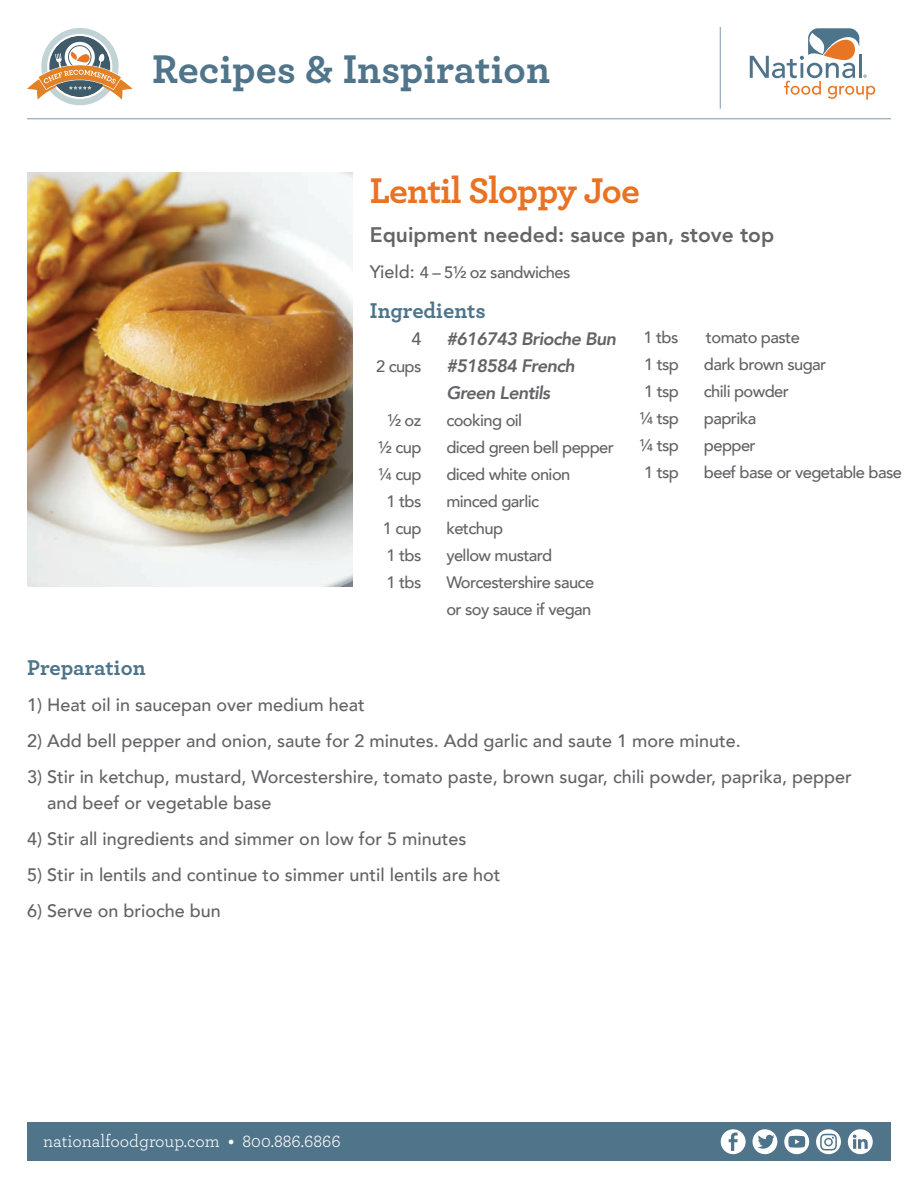
<style>
.page{position:relative;width:918px;height:1188px;background:#fff}
.page>*{position:absolute;margin:0;border:0;box-sizing:border-box;transform-origin:0 0}
.t1{font:700 42px "Archer Pro";color:#50748a}
.t2{font:700 37.5px "Archer Pro";letter-spacing:-.025em;color:#e97324}
.t3{font:700 22.5px "Archer Pro";color:#4d748b}
.t4{font:800 21px "Avenir";color:#656568}
.t5{font:500 18px/25.5px "Avenir";color:#636366}
.t6{font:italic 800 18px/27px "Avenir";letter-spacing:-.035em;color:#636366}
.t7{font:18px "Archer Pro";color:#fff}
.t8{font:500 16.5px/27px "Avenir";letter-spacing:-.035em;color:#636366}
.s1{font-size:18px}
.s2{font-weight:700}
</style>
<div class="page">
<div style="left:27px;top:1122px;width:864px;height:39px;background:#50748a"></div>
<div style="left:848px;top:1129px;width:25px;height:25px;background:#fff;border-radius:50%"></div>
<svg style="left:816px;top:1129px;width:25px;height:25px"></svg>
<svg style="left:853px;top:1135px;width:15px;height:14px"></svg>
<div style="left:721px;top:1129px;width:25px;height:25px;background:#fff;border-radius:50%"></div>
<svg style="left:729px;top:1133px;width:9px;height:18px"></svg>
<div style="left:753px;top:1129px;width:24px;height:25px;background:#fff;border-radius:50%"></div>
<svg style="left:758px;top:1135px;width:17px;height:14px"></svg>
<div style="left:784px;top:1129px;width:25px;height:25px;background:#fff;border-radius:50%"></div>
<svg style="left:788px;top:1136px;width:17px;height:12px"></svg>
<svg style="left:820px;top:1134px;width:17px;height:16px"></svg>
<svg style="left:27px;top:29px;width:106px;height:75px"></svg>
<svg style="left:750px;top:28px;width:125px;height:72px"></svg>
<hr style="left:720px;top:27px;width:1px;height:82px;background:#7b99ac">
<hr style="left:27px;top:118px;width:864px;height:1px;background:#7b99ac">
<img style="left:27px;top:173px;width:326px;height:414px">
<h1 class="t1" style="left:152px;top:36px;width:399px">Recipes &amp; Inspiration</h1>
<h2 class="t2" style="left:370px;top:161px;width:271px">Lentil Sloppy Joe</h2>
<p class="t4" style="left:370px;top:218px;width:406px">Equipment needed: sauce pan, stove top</p>
<p class="t8" style="left:370px;top:258px;width:202px"><span class="s1">Yield:</span> 4 – 5½ oz sandwiches</p>
<p class="t3" style="left:370px;top:293px;width:117px">Ingredients</p>
<p class="t5" style="left:411px;top:325px;width:12px">4</p>
<p class="t6" style="left:446px;top:326px;width:171px">#616743 Brioche Bun</p>
<p class="t8" style="left:376px;top:352px;width:47px">2 cups</p>
<p class="t6" style="left:446px;top:353px;width:130px">#518584 French<br>Green Lentils</p>
<p class="t8" style="left:387px;top:406px;width:36px">½ oz</p>
<p class="t8" style="left:446px;top:406px;width:77px">cooking oil</p>
<p class="t8" style="left:378px;top:433px;width:45px">½ cup</p>
<p class="t8" style="left:446px;top:433px;width:169px">diced green bell pepper</p>
<p class="t8" style="left:378px;top:460px;width:45px">¼ cup</p>
<p class="t8" style="left:446px;top:460px;width:126px">diced white onion</p>
<p class="t8" style="left:387px;top:487px;width:36px">1 tbs</p>
<p class="t8" style="left:446px;top:487px;width:94px">minced garlic</p>
<p class="t8" style="left:383px;top:514px;width:40px">1 cup</p>
<p class="t8" style="left:446px;top:514px;width:58px">ketchup</p>
<p class="t8" style="left:387px;top:541px;width:36px">1 tbs</p>
<p class="t8" style="left:446px;top:541px;width:107px">yellow mustard</p>
<p class="t8" style="left:387px;top:568px;width:36px">1 tbs</p>
<p class="t8" style="left:446px;top:568px;width:149px">Worcestershire sauce or soy sauce if vegan</p>
<p class="t8" style="left:643px;top:323px;width:36px">1 tbs</p>
<p class="t8" style="left:706px;top:323px;width:95px">tomato paste</p>
<p class="t8" style="left:644px;top:350px;width:36px">1 tsp</p>
<p class="t8" style="left:704px;top:350px;width:124px">dark brown sugar</p>
<p class="t8" style="left:644px;top:377px;width:36px">1 tsp</p>
<p class="t8" style="left:704px;top:377px;width:87px">chili powder</p>
<p class="t8" style="left:639px;top:404px;width:41px">¼ tsp</p>
<p class="t8" style="left:704px;top:404px;width:54px">paprika</p>
<p class="t8" style="left:639px;top:431px;width:41px">¼ tsp</p>
<p class="t8" style="left:704px;top:431px;width:53px">pepper</p>
<p class="t8" style="left:644px;top:458px;width:36px">1 tsp</p>
<p class="t8" style="left:704px;top:458px;width:200px">beef base or vegetable base</p>
<p class="t3" style="left:27px;top:650px;width:120px">Preparation</p>
<p class="t5" style="left:27px;top:691px;width:339px">1) Heat oil in saucepan over medium heat</p>
<p class="t5" style="left:27px;top:727px;width:715px">2) Add bell pepper and onion, saute for 2 minutes. Add garlic and saute 1 more minute.</p>
<p class="t5" style="left:47px;top:763px;width:806px;text-indent:-20px">3) Stir in ketchup, mustard, Worcestershire, tomato paste, brown sugar, chili powder, paprika, pepper and beef or vegetable base</p>
<p class="t5" style="left:27px;top:825px;width:441px">4) Stir all ingredients and simmer on low for 5 minutes</p>
<p class="t5" style="left:27px;top:861px;width:475px">5) Stir in lentils and continue to simmer until lentils are hot</p>
<p class="t5" style="left:27px;top:897px;width:195px">6) Serve on brioche bun</p>
<p class="t7" style="left:43px;top:1129px;width:299px">nationalfoodgroup.com <span class="s2">•</span> 800.886.6866</p>
</div>
